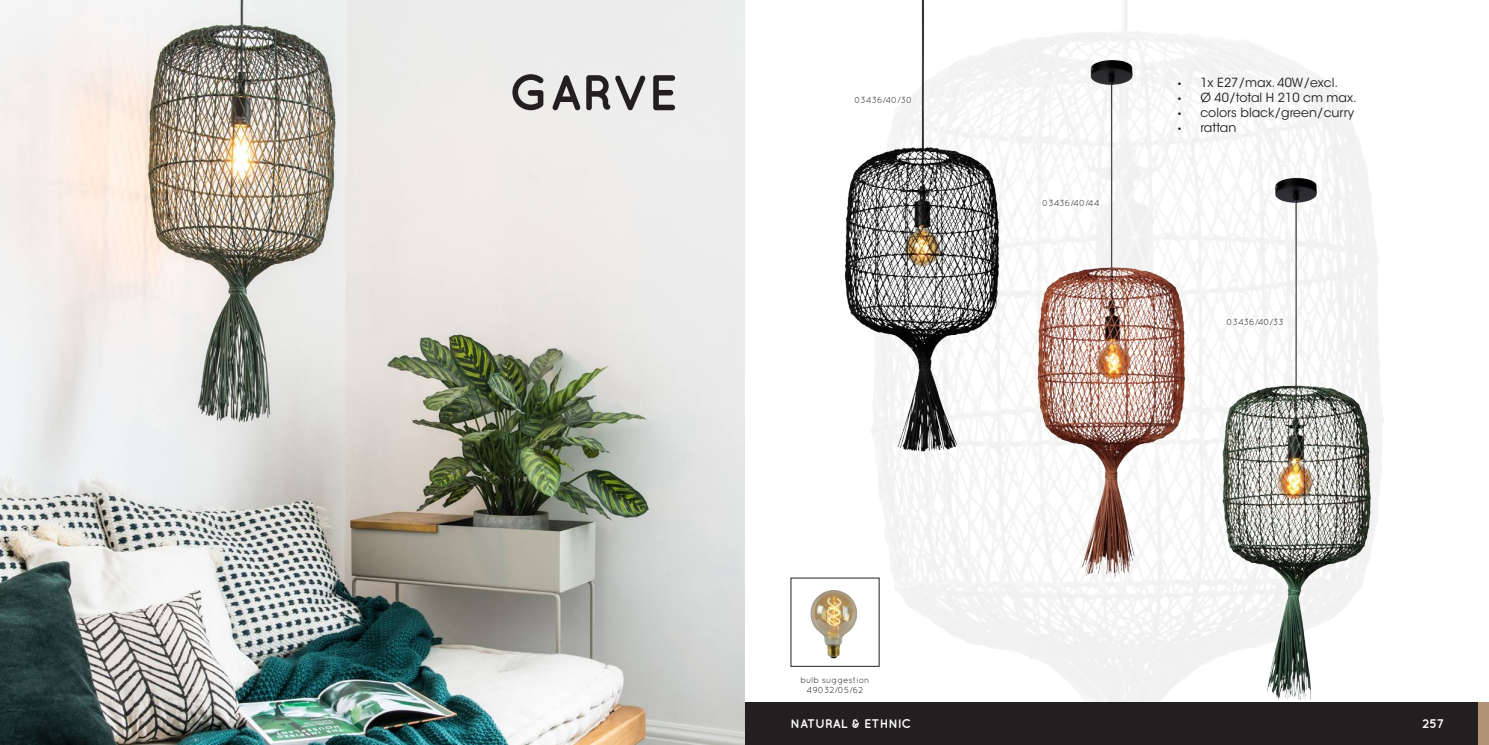
<style>
.page{position:relative;width:1489px;height:745px;background:#fff}
.page>*{position:absolute;margin:0;border:0;box-sizing:border-box;transform-origin:0 0}
.t1{font:700 50px "Quicksand";letter-spacing:-.01em;color:#231f20}
.t2{font:12.5px "ITC Avant Garde Std";color:#231f20}
.t3{font:700 12.5px "Quicksand";color:#fff}
.t4{font:8.75px/10.5px "Quicksand";color:#231f20;text-align:center}
.s1{font-family:"Myriad Pro"}
</style>
<div class="page">
<div style="left:744px;top:702px;width:744px;height:42px;background:#231f20"></div>
<div style="left:1478px;top:702px;width:10px;height:42px;background:#b19377"></div>
<img style="left:790px;top:0;width:594px;height:702px">
<img style="left:1012px;top:51px;width:184px;height:530px">
<img style="left:826px;top:0;width:186px;height:462px">
<img style="left:1196px;top:176px;width:186px;height:523px">
<img style="left:0;top:0;width:744px;height:744px">
<img style="left:792px;top:579px;width:85px;height:85px">
<h1 class="t1" style="left:508px;top:63px;width:170px">GARVE</h1>
<p class="t4" style="left:854px;top:94px;width:59px">03436/40/30</p>
<p class="t4" style="left:1042px;top:197px;width:59px">03436/40/44</p>
<p class="t2" style="left:1177px;top:75px;width:162px"><span class="s1">•</span> 1x E27/max. 40W/excl.</p>
<p class="t2" style="left:1177px;top:90px;width:180px"><span class="s1">•</span> Ø 40/total H 210 cm max.</p>
<p class="t2" style="left:1177px;top:105px;width:178px"><span class="s1">•</span> colors black/green/curry</p>
<p class="t2" style="left:1177px;top:120px;width:60px"><span class="s1">•</span> rattan</p>
<p class="t4" style="left:1226px;top:316px;width:58px">03436/40/33</p>
<p class="t4" style="left:800px;top:673px;width:71px">bulb suggestion<br>49032/05/62</p>
<p class="t3" style="left:790px;top:715px;width:122px">NATURAL &amp; ETHNIC</p>
<p class="t3" style="left:1421px;top:715px;width:23px">257</p>
</div>
